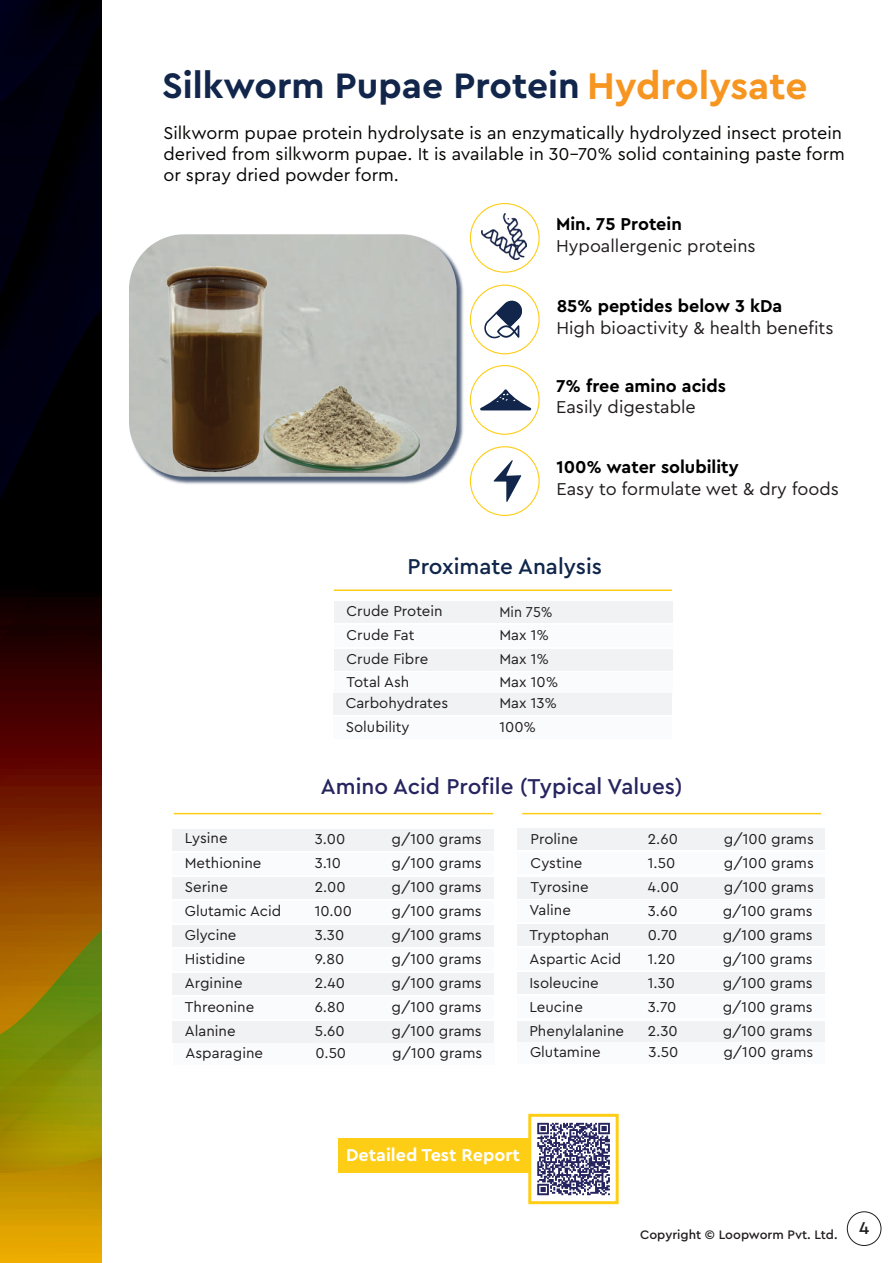
<style>
.page{position:relative;width:893px;height:1263px;background:#fff}
.page>*{position:absolute;margin:0;border:0;box-sizing:border-box;transform-origin:0 0}
.t1{font:700 37.05px "Cera Pro";color:#11264a}
.t2{font:500 22.5px "Cera Pro";color:#27255f}
.t3{font:500 22.5px "Cera Pro";color:#10264a}
.t4{font:18px/21px "Cera Pro";color:#040503}
.t5{font:18px "Cera Pro";color:#211d1e}
.t6{font:700 18px "Cera Pro";color:#000}
.t7{font:700 18px "Cera Pro";color:#fff}
.t8{font:15px/24px "Cera Pro";color:#211d1e}
.t9{font:15px/23.9px "Cera Pro";color:#211d1e;scale:.94 1}
.t10{font:500 12.9px "Cera Pro";color:#211d1e}
.s1{font-size:39px;color:#f79521}
</style>
<div class="page">
<svg style="left:506px;top:498px;width:4px;height:4px"></svg>
<img style="left:481px;top:213px;width:39px;height:16px">
<div style="left:337px;top:1138px;width:191px;height:35px;background:#fecd15"></div>
<div style="left:528px;top:1114px;width:91px;height:90px;border:3px solid #fecd15"></div>
<svg style="left:0;top:597px;width:102px;height:83px;background:#1f0000"></svg>
<div style="left:0;top:442px;width:102px;height:155px;background:#000"></div>
<svg style="left:0;top:0;width:102px;height:442px;background:#00000c"></svg>
<svg style="left:0;top:680px;width:102px;height:583px;background:#8c5e02"></svg>
<div style="left:334px;top:601px;width:338px;height:22px;background:#f0f2f3"></div>
<div style="left:334px;top:625px;width:338px;height:22px;background:#fafbfc"></div>
<div style="left:334px;top:649px;width:338px;height:22px;background:#f0f2f3"></div>
<div style="left:334px;top:672px;width:338px;height:22px;background:#fafbfc"></div>
<hr style="left:334px;top:589px;width:338px;height:2px;background:#fecd15">
<div style="left:333px;top:693px;width:339px;height:22px;background:#f0f2f3"></div>
<div style="left:333px;top:717px;width:339px;height:22px;background:#fafbfc"></div>
<div style="left:847px;top:1211px;width:34px;height:35px;border:1px solid #211d1e;border-radius:50%"></div>
<hr style="left:174px;top:813px;width:319px;height:1px;background:#fecd15">
<hr style="left:522px;top:813px;width:299px;height:1px;background:#fecd15">
<div style="left:172px;top:829px;width:322px;height:21px;background:#f0f2f3"></div>
<div style="left:172px;top:853px;width:322px;height:22px;background:#fafbfc"></div>
<div style="left:172px;top:877px;width:322px;height:22px;background:#f0f2f3"></div>
<div style="left:172px;top:901px;width:322px;height:22px;background:#fafbfc"></div>
<div style="left:172px;top:925px;width:322px;height:22px;background:#f0f2f3"></div>
<div style="left:172px;top:949px;width:322px;height:22px;background:#fafbfc"></div>
<div style="left:172px;top:973px;width:322px;height:22px;background:#f0f2f3"></div>
<div style="left:172px;top:997px;width:322px;height:22px;background:#fafbfc"></div>
<div style="left:172px;top:1021px;width:322px;height:22px;background:#f0f2f3"></div>
<div style="left:518px;top:828px;width:307px;height:22px;background:#f0f2f3"></div>
<div style="left:518px;top:852px;width:307px;height:22px;background:#fafbfc"></div>
<div style="left:518px;top:876px;width:307px;height:22px;background:#f0f2f3"></div>
<div style="left:517px;top:900px;width:307px;height:22px;background:#fafbfc"></div>
<div style="left:517px;top:924px;width:307px;height:22px;background:#f0f2f3"></div>
<div style="left:517px;top:948px;width:307px;height:22px;background:#fafbfc"></div>
<div style="left:517px;top:972px;width:307px;height:22px;background:#f0f2f3"></div>
<div style="left:517px;top:996px;width:307px;height:22px;background:#fafbfc"></div>
<div style="left:517px;top:1020px;width:307px;height:22px;background:#f0f2f3"></div>
<div style="left:173px;top:1043px;width:321px;height:21px;background:#fafbfc"></div>
<div style="left:518px;top:1042px;width:307px;height:22px;background:#fafbfc"></div>
<svg style="left:537px;top:1122px;width:73px;height:73px"></svg>
<img style="left:43px;top:229px;width:497px;height:269px">
<img style="left:129px;top:234px;width:328px;height:243px">
<img style="left:273px;top:377px;width:147px;height:95px">
<img style="left:163px;top:255px;width:110px;height:221px">
<h1 class="t1" style="left:162px;top:61px;width:647px">Silkworm Pupae Protein <span class="s1">Hydrolysate</span></h1>
<p class="t4" style="left:163px;top:122px;width:683px">Silkworm pupae protein hydrolysate is an enzymatically hydrolyzed insect protein derived from silkworm pupae. It is available in 30–70% solid containing paste form or spray dried powder form.</p>
<p class="t6" style="left:556px;top:212px;width:127px">Min. 75 Protein</p>
<p class="t5" style="left:556px;top:234px;width:201px">Hypoallergenic proteins</p>
<p class="t6" style="left:556px;top:294px;width:227px">85% peptides below 3 kDa</p>
<p class="t5" style="left:556px;top:316px;width:279px">High bioactivity &amp; health benefits</p>
<p class="t6" style="left:556px;top:374px;width:171px">7% free amino acids</p>
<p class="t5" style="left:556px;top:395px;width:141px">Easily digestable</p>
<p class="t6" style="left:556px;top:455px;width:184px">100% water solubility</p>
<p class="t5" style="left:556px;top:476px;width:284px">Easy to formulate wet &amp; dry foods</p>
<h2 class="t3" style="left:408px;top:551px;width:196px">Proximate Analysis</h2>
<p class="t8" style="left:347px;top:598px;width:98px">Crude Protein</p>
<p class="t9" style="left:499px;top:599px;width:58px">Min 75%<br>Max 1%<br>Max 1%</p>
<p class="t8" style="left:499px;top:669px;width:60px">Max 10%</p>
<p class="t8" style="left:347px;top:623px;width:83px">Crude Fat<br>Crude Fibre</p>
<p class="t8" style="left:347px;top:669px;width:64px">Total Ash</p>
<p class="t8" style="left:346px;top:691px;width:104px">Carbohydrates<br>Solubility</p>
<p class="t8" style="left:499px;top:691px;width:59px">Max 13%<br>100%</p>
<h2 class="t2" style="left:321px;top:771px;width:363px">Amino Acid Profile (Typical Values)</h2>
<p class="t8" style="left:185px;top:826px;width:44px">Lysine</p>
<p class="t8" style="left:315px;top:826px;width:32px">3.00</p>
<p class="t8" style="left:392px;top:826px;width:91px;text-align:justify">g/100 grams g/100 grams g/100 grams g/100 grams g/100 grams</p>
<p class="t8" style="left:185px;top:850px;width:98px">Methionine<br>Serine<br>Glutamic Acid<br>Glycine<br>Histidine</p>
<p class="t8" style="left:315px;top:850px;width:39px">3.10<br>2.00<br>10.00<br>3.30</p>
<p class="t8" style="left:315px;top:946px;width:31px">9.80</p>
<p class="t8" style="left:392px;top:946px;width:91px">g/100 grams</p>
<p class="t8" style="left:185px;top:970px;width:59px">Arginine</p>
<p class="t8" style="left:315px;top:970px;width:32px">2.40</p>
<p class="t8" style="left:392px;top:970px;width:91px;text-align:justify">g/100 grams g/100 grams g/100 grams</p>
<p class="t8" style="left:185px;top:994px;width:71px">Threonine<br>Alanine</p>
<p class="t8" style="left:315px;top:994px;width:32px">6.80<br>5.60</p>
<p class="t8" style="left:531px;top:826px;width:60px">Proline<br>Cystine<br>Tyrosine</p>
<p class="t8" style="left:648px;top:826px;width:32px">2.60<br>1.50</p>
<p class="t8" style="left:724px;top:826px;width:91px">g/100 grams g/100 grams</p>
<p class="t8" style="left:648px;top:874px;width:33px">4.00</p>
<p class="t8" style="left:724px;top:874px;width:91px">g/100 grams</p>
<p class="t8" style="left:529px;top:897px;width:43px">Valine</p>
<p class="t8" style="left:648px;top:898px;width:31px">3.60</p>
<p class="t8" style="left:723px;top:898px;width:91px;text-align:justify">g/100 grams g/100 grams g/100 grams g/100 grams g/100 grams</p>
<p class="t8" style="left:529px;top:922px;width:96px">Tryptophan<br>Aspartic Acid<br>Isoleucine<br>Leucine<br>Phenylalanine</p>
<p class="t8" style="left:648px;top:922px;width:31px">0.70<br>1.20<br>1.30<br>3.70</p>
<p class="t8" style="left:648px;top:1018px;width:31px">2.30</p>
<p class="t8" style="left:723px;top:1018px;width:91px">g/100 grams</p>
<p class="t8" style="left:186px;top:1040px;width:79px">Asparagine</p>
<p class="t8" style="left:315px;top:1040px;width:32px">0.50</p>
<p class="t8" style="left:392px;top:1040px;width:91px">g/100 grams</p>
<p class="t8" style="left:530px;top:1039px;width:72px">Glutamine</p>
<p class="t8" style="left:649px;top:1039px;width:31px">3.50</p>
<p class="t8" style="left:723px;top:1039px;width:91px">g/100 grams</p>
<p class="t7" style="left:346px;top:1143px;width:175px">Detailed Test Report</p>
<p class="t10" style="left:640px;top:1225px;width:231px">Copyright © Loopworm Pvt. Ltd. <sup>4</sup></p>
</div>
